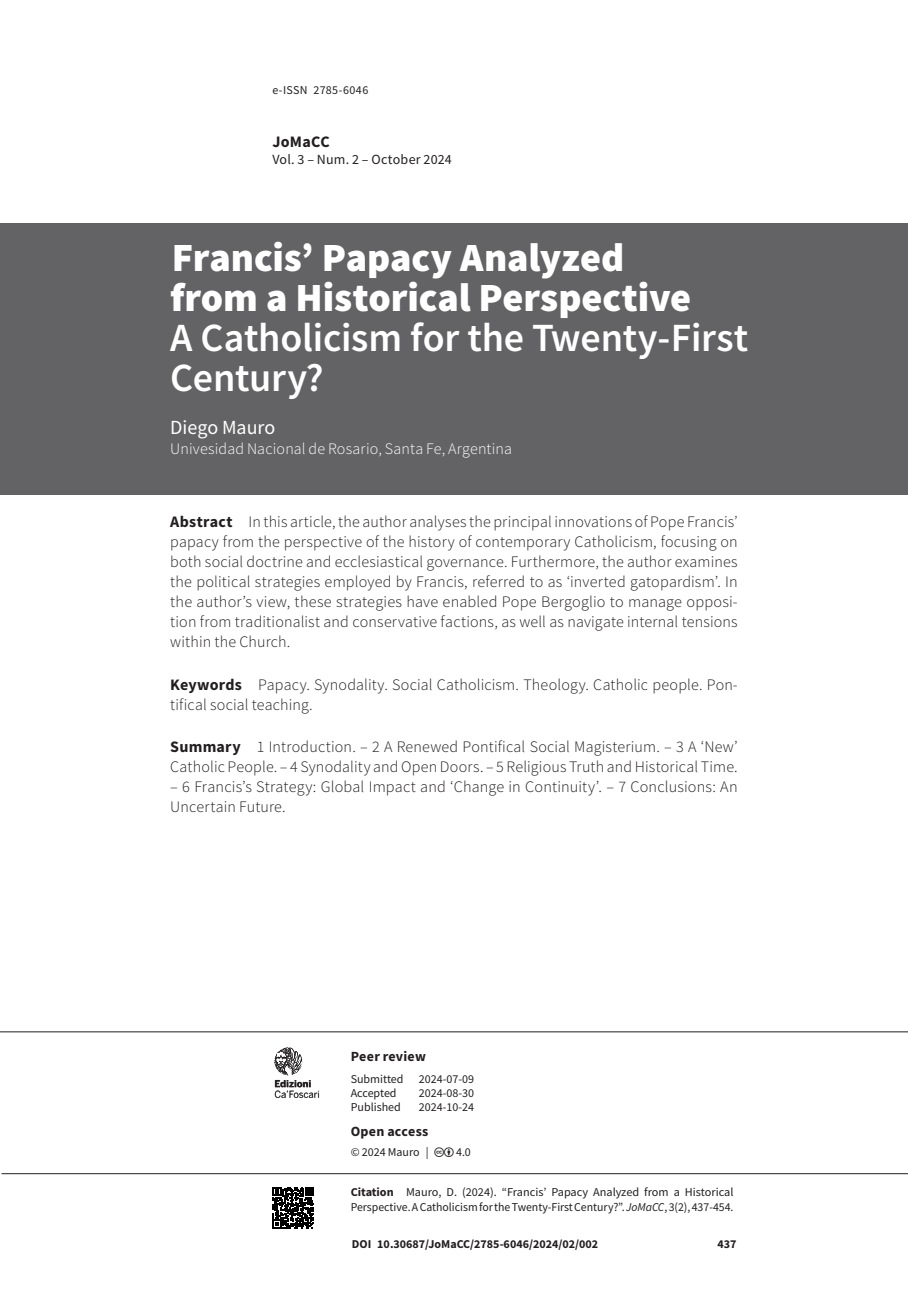
<style>
.page{position:relative;width:908px;height:1304px;background:#fff}
.page>*{position:absolute;margin:0;border:0;box-sizing:border-box;transform-origin:0 0}
.t1{font:900 40px/40px "Source Sans Pro";letter-spacing:-.005em;color:#fff}
.t2{font:600 40px/40px "Source Sans Pro";letter-spacing:-.005em;color:#fff}
.t3{font:20px "Source Sans Pro";color:#fff}
.t4{font:300 16px/20px "Source Sans Pro";letter-spacing:.01em;color:#231f20}
.t5{font:300 16px "Source Sans Pro";letter-spacing:.01em;color:#fff}
.t6{font:700 16px "Source Sans Pro";letter-spacing:.015em;color:#231f20}
.t7{font:14px "Source Sans Pro";letter-spacing:.015em;color:#231f20}
.t8{font:700 14px "Source Sans Pro";letter-spacing:.02em;color:#231f20}
.t9{font:12px/15px "Source Sans Pro";color:#231f20}
.t10{font:700 12px "Source Sans Pro";color:#231f20}
.t11{font:12px "Source Sans Pro";letter-spacing:.03em;color:#231f20}
.t12{font:9.6px "Benton Sans";letter-spacing:-.01em;color:#231f20}
.t13{font:700 9.6px "Benton Sans";color:#231f20}
.s1{font-weight:700}
.s2{font-style:italic}
</style>
<div class="page">
<hr style="left:2px;top:1173px;width:905px;height:1px;background:#231f20">
<hr style="left:0;top:1031px;width:907px;height:1px;background:#231f20">
<svg style="left:274px;top:1047px;width:45px;height:51px"></svg>
<svg style="left:273px;top:1187px;width:41px;height:41px"></svg>
<div style="left:0;top:223px;width:907px;height:271px;background:#636366"></div>
<p class="t11" style="left:272px;top:82px;width:97px">e-ISSN 2785-6046</p>
<p class="t6" style="left:272px;top:131px;width:59px">JoMaCC</p>
<p class="t7" style="left:272px;top:150px;width:181px">Vol. 3 – Num. 2 – October 2024</p>
<h1 class="t1" style="left:170px;top:237px;width:522px">Francis’ Papacy Analyzed from a Historical Perspective</h1>
<h1 class="t2" style="left:170px;top:318px;width:579px">A Catholicism for the Twenty-First<br>Century?</h1>
<p class="t3" style="left:170px;top:415px;width:107px">Diego Mauro</p>
<p class="t5" style="left:170px;top:439px;width:343px">Univesidad Nacional de Rosario, Santa Fe, Argentina</p>
<p class="t4" style="left:170px;top:512px;width:568px;text-align:justify"><span class="s1">Abstract</span> In this article, the author analyses the principal innovations of Pope Francis’ papacy from the perspective of the history of contemporary Catholicism, focusing on both social doctrine and ecclesiastical governance. Furthermore, the author examines the political strategies employed by Francis, referred to as ‘inverted gatopardism’. In the author’s view, these strategies have enabled Pope Bergoglio to manage opposi&shy;tion from traditionalist and conservative factions, as well as navigate internal tensions within the Church.</p>
<p class="t4" style="left:170px;top:674px;width:568px"><span class="s1">Keywords</span> Papacy. Synodality. Social Catholicism. Theology. Catholic people. Pon&shy;tifical social teaching.</p>
<p class="t4" style="left:170px;top:737px;width:568px"><span class="s1">Summary</span> 1 Introduction. – 2 A Renewed Pontifical Social Magisterium. – 3 A ‘New’<br>Catholic People. – 4 Synodality and Open Doors. – 5 Religious Truth and Historical Time.</p>
<p class="t4" style="left:170px;top:777px;width:568px">– 6 Francis’s Strategy: Global Impact and ‘Change in Continuity’. – 7 Conclusions: An<br>Uncertain Future.</p>
<p class="t13" style="left:274px;top:1078px;width:38px">Edizioni</p>
<p class="t12" style="left:274px;top:1088px;width:47px">Ca’Foscari</p>
<p class="t8" style="left:350px;top:1046px;width:77px">Peer review</p>
<p class="t9" style="left:350px;top:1071px;width:54px">Submitted</p>
<p class="t9" style="left:418px;top:1071px;width:57px">2024-07-09</p>
<p class="t9" style="left:350px;top:1085px;width:47px">Accepted</p>
<p class="t9" style="left:418px;top:1085px;width:57px">2024-08-30</p>
<p class="t9" style="left:350px;top:1099px;width:52px">Published</p>
<p class="t9" style="left:418px;top:1099px;width:57px">2024-10-24</p>
<p class="t8" style="left:350px;top:1122px;width:79px">Open access</p>
<p class="t9" style="left:350px;top:1144px;width:79px">© 2024 Mauro |</p>
<p class="t9" style="left:456px;top:1144px;width:16px">4.0</p>
<p class="t9" style="left:350px;top:1184px;width:384px"><span class="s1">Citation</span> Mauro, D. (2024). “Francis’ Papacy Analyzed from a Historical<br>Perspective. A Catholicism for the Twenty-First Century?”. <span class="s2">JoMaCC</span>, 3(2), 437-454.</p>
<p class="t10" style="left:351px;top:1235px;width:248px">DOI 10.30687/JoMaCC/2785-6046/2024/02/002</p>
<p class="t10" style="left:717px;top:1236px;width:21px">437</p>
</div>
